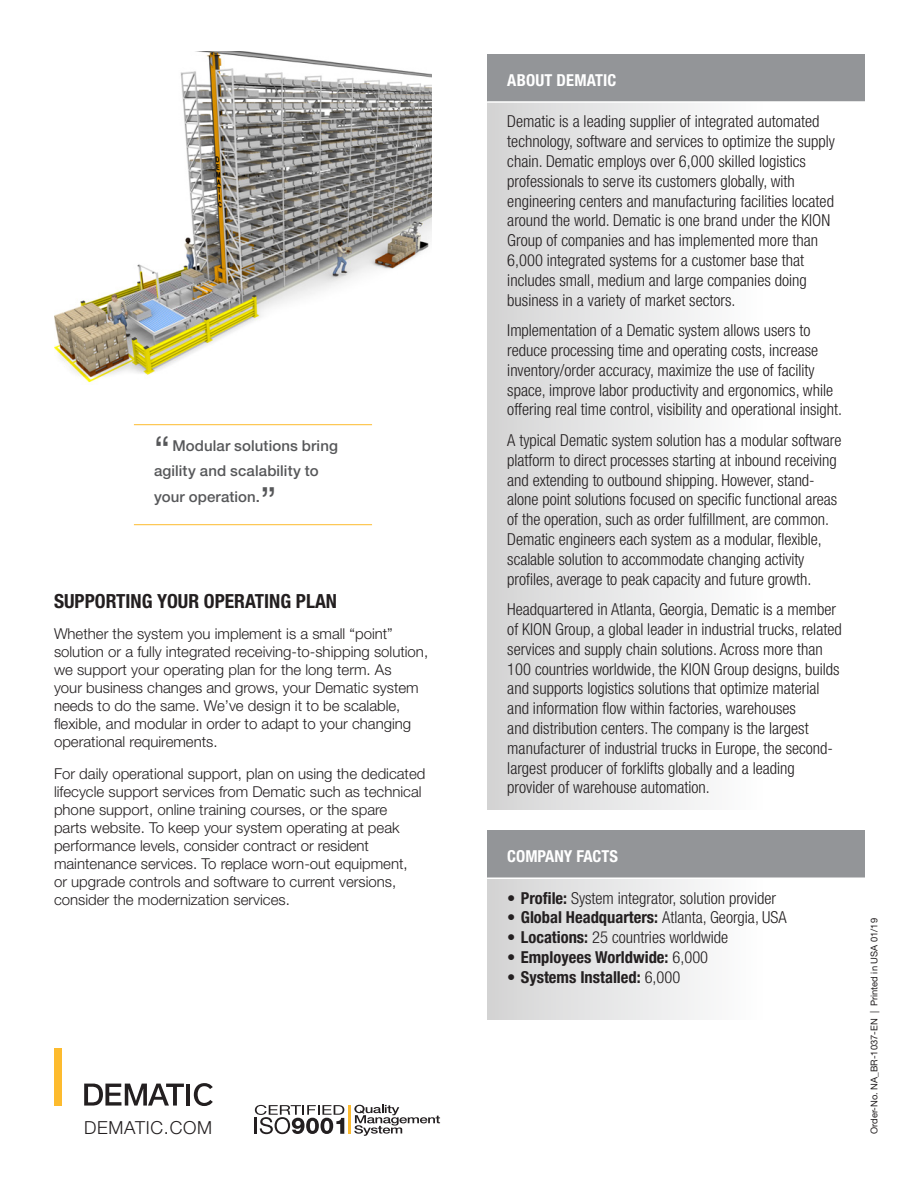
<style>
.page{position:relative;width:918px;height:1188px;background:#fff}
.page>*{position:absolute;margin:0;border:0;box-sizing:border-box;transform-origin:0 0}
.Quote_2{font:37.5px "Helvetica Neue LT Std";color:#57585a}
.Heading_1{font:700 condensed 19.5px "Helvetica Neue LT Std";color:#231f20}
.t1{font:300 18px "Helvetica Neue LT Std";letter-spacing:.04em;color:#231f20}
.Sidebar_Body{font:300 condensed 16.5px/19.8px "Helvetica Neue LT Std";color:#231f20}
.t2{font:700 condensed 16.5px "Helvetica Neue LT Std";color:#231f20}
.Sidebar_Header_One_L{font:700 condensed 16.5px "Helvetica Neue LT Std";color:#fff}
.Body{font:300 15px/18px "Helvetica Neue LT Std";color:#231f20}
.Quote_2-2{font:500 15px/25.5px "Helvetica Neue LT Std";letter-spacing:.005em;color:#57585a}
.Sidenote{font:9.3px "Helvetica Neue LT Std";color:#231f20}
.s1{font-weight:700}
.s2{font-weight:300}
</style>
<div class="page">
<svg style="left:84px;top:1084px;width:100px;height:22px"></svg>
<hr style="left:186px;top:1084px;width:4px;height:22px;background:#231f20">
<svg style="left:194px;top:1083px;width:19px;height:23px"></svg>
<div style="left:54px;top:1049px;width:8px;height:57px;background:#fdbb2e"></div>
<div style="left:487px;top:54px;width:378px;height:756px;background:linear-gradient(to right,#d7d7d8,#fff)"></div>
<div style="left:487px;top:54px;width:378px;height:47px;background:#939598"></div>
<svg style="left:255px;top:1105px;width:89px;height:29px"></svg>
<svg style="left:354px;top:1105px;width:86px;height:31px"></svg>
<hr style="left:348px;top:1105px;width:3px;height:29px;background:#fdbb2e">
<div style="left:487px;top:830px;width:378px;height:189px;background:linear-gradient(to right,#d7d7d8,#fff)"></div>
<div style="left:487px;top:830px;width:378px;height:48px;background:#939598"></div>
<hr style="left:134px;top:424px;width:238px;height:1px;background:#fdbb2e">
<hr style="left:134px;top:524px;width:238px;height:1px;background:#fdbb2e">
<img style="left:54px;top:52px;width:378px;height:331px">
<hr style="left:487px;top:101px;width:378px;height:2px;background:#fff">
<hr style="left:487px;top:878px;width:378px;height:1px;background:#fff">
<p class="Quote_2" style="left:154px;top:427px;width:17px">“</p>
<p class="Quote_2-2" style="left:154px;top:432px;width:185px;text-indent:18px">Modular solutions bring agility and scalability to your operation.</p>
<p class="Quote_2" style="left:260px;top:478px;width:17px">”</p>
<p class="Heading_1" style="left:54px;top:589px;width:285px">SUPPORTING YOUR OPERATING PLAN</p>
<p class="Body" style="left:54px;top:625px;width:376px">Whether the system you implement is a small “point” solution or a fully integrated receiving-to-shipping solution, we support your operating plan for the long term. As<br>your business changes and grows, your Dematic system needs to do the same. We’ve design it to be scalable, flexible, and modular in order to adapt to your changing operational requirements.</p>
<p class="Body" style="left:54px;top:764px;width:373px">For daily operational support, plan on using the dedicated lifecycle support services from Dematic such as technical phone support, online training courses, or the spare<br>parts website. To keep your system operating at peak performance levels, consider contract or resident maintenance services. To replace worn-out equipment,<br>or upgrade controls and software to current versions, consider the modernization services.</p>
<p class="t1" style="left:84px;top:1117px;width:129px">DEMATIC.COM</p>
<p class="Sidebar_Header_One_L" style="left:507px;top:70px;width:111px">ABOUT DEMATIC</p>
<p class="Sidebar_Body" style="left:507px;top:112px;width:329px">Dematic is a leading supplier of integrated automated technology, software and services to optimize the supply chain. Dematic employs over 6,000 skilled logistics professionals to serve its customers globally, with engineering centers and manufacturing facilities located around the world. Dematic is one brand under the KION Group of companies and has implemented more than 6,000 integrated systems for a customer base that includes small, medium and large companies doing business in a variety of market sectors.</p>
<p class="Sidebar_Body" style="left:507px;top:320px;width:336px">Implementation of a Dematic system allows users to reduce processing time and operating costs, increase inventory/order accuracy, maximize the use of facility space, improve labor productivity and ergonomics, while offering real time control, visibility and operational insight.</p>
<p class="Sidebar_Body" style="left:507px;top:430px;width:336px">A typical Dematic system solution has a modular software platform to direct processes starting at inbound receiving and extending to outbound shipping. However, stand&shy;alone point solutions focused on specific functional areas of the operation, such as order fulfillment, are common.<br>Dematic engineers each system as a modular, flexible, scalable solution to accommodate changing activity profiles, average to peak capacity and future growth.</p>
<p class="Sidebar_Body" style="left:507px;top:599px;width:336px">Headquartered in Atlanta, Georgia, Dematic is a member of KION Group, a global leader in industrial trucks, related services and supply chain solutions. Across more than 100 countries worldwide, the KION Group designs, builds and supports logistics solutions that optimize material and information flow within factories, warehouses<br>and distribution centers. The company is the largest manufacturer of industrial trucks in Europe, the second&shy;largest producer of forklifts globally and a leading provider of warehouse automation.</p>
<p class="Sidebar_Header_One_L" style="left:507px;top:846px;width:112px">COMPANY FACTS</p>
<p class="Sidebar_Body" style="left:507px;top:888px;width:270px"><span class="s1">• Profile:</span> System integrator, solution provider</p>
<p class="t2" style="left:507px;top:908px;width:281px">• Global Headquarters: <span class="s2">Atlanta, Georgia, USA</span></p>
<p class="Sidebar_Body" style="left:507px;top:927px;width:223px"><span class="s1">• Locations:</span> 25 countries worldwide</p>
<p class="t2" style="left:507px;top:947px;width:202px">• Employees Worldwide: <span class="s2">6,000</span></p>
<p class="t2" style="left:507px;top:967px;width:175px">• Systems Installed: <span class="s2">6,000</span></p>
<p class="Sidenote" style="left:869px;top:1134px;width:217px;rotate:-90deg">Order-No. NA_BR-1037-EN | Printed in USA 01/19</p>
</div>
